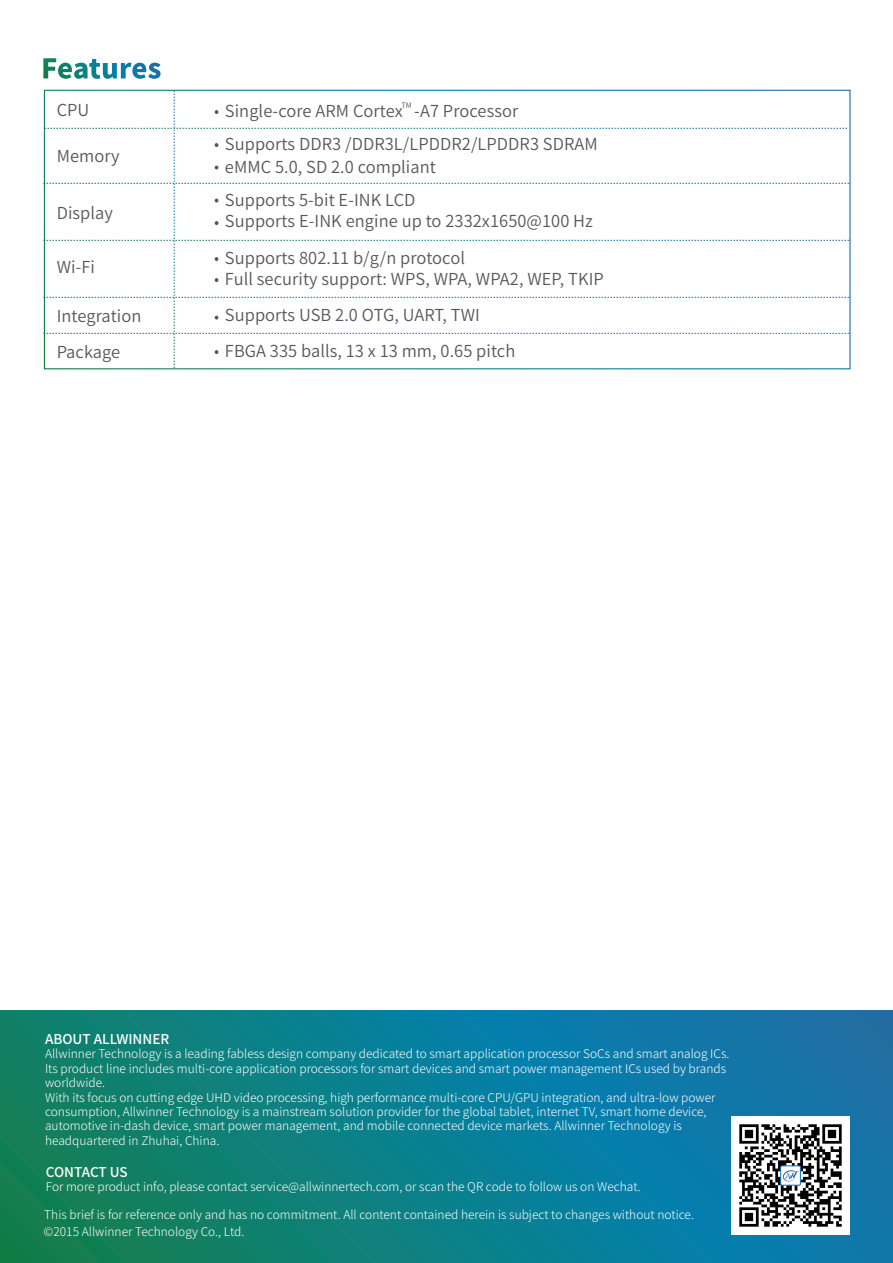
<style>
.page{position:relative;width:893px;height:1263px;background:#fff}
.page>*{position:absolute;margin:0;border:0;box-sizing:border-box;transform-origin:0 0}
.t1{font:16.5px/33px "Source Han Sans CN";letter-spacing:.005em;color:#57585a}
.t2{font:500 13.5px "Source Han Sans CN";color:#fff}
.t3{font:300 12px/14.4px "Source Han Sans CN";color:#fff}
.t4{font:7.5px "Source Han Sans CN";color:#57585a}
</style>
<div class="page">
<svg style="left:0;top:1011px;width:893px;height:252px;background:#0d7d8b"></svg>
<svg style="left:43px;top:58px;width:118px;height:21px"></svg>
<svg style="left:43px;top:90px;width:808px;height:278px"></svg>
<img style="left:732px;top:1117px;width:117px;height:117px">
<div style="left:781px;top:1166px;width:19px;height:19px;background:#fff"></div>
<div style="left:780px;top:1165px;width:21px;height:20px;border:1px solid #1074bc"></div>
<svg style="left:783px;top:1170px;width:16px;height:11px"></svg>
<p class="t4" style="left:401px;top:101px;width:12px">TM</p>
<h1 class="t1" style="left:57px;top:94px;width:34px">CPU</h1>
<h1 class="t1" style="left:225px;top:95px;width:374px">Single-core ARM Cortex -A7 Processor<br>Supports DDR3 /DDR3L/LPDDR2/LPDDR3 SDRAM</h1>
<h1 class="t1" style="left:225px;top:151px;width:213px">eMMC 5.0, SD 2.0 compliant<br>Supports 5-bit E-INK LCD</h1>
<h1 class="t1" style="left:225px;top:205px;width:370px">Supports E-INK engine up to 2332x1650@100 Hz</h1>
<h1 class="t1" style="left:225px;top:247px;width:380px;line-height:21.8px">Supports 802.11 b/g/n protocol<br>Full security support: WPS, WPA, WPA2, WEP, TKIP</h1>
<h1 class="t1" style="left:225px;top:298px;width:292px;line-height:36px">Supports USB 2.0 OTG, UART, TWI<br>FBGA 335 balls, 13 x 13 mm, 0.65 pitch</h1>
<h1 class="t1" style="left:57px;top:140px;width:65px">Memory</h1>
<h1 class="t1" style="left:57px;top:197px;width:58px">Display</h1>
<h1 class="t1" style="left:57px;top:251px;width:40px">Wi-Fi</h1>
<h1 class="t1" style="left:57px;top:298px;width:86px;line-height:36px">Integration<br>Package</h1>
<p class="t2" style="left:45px;top:1031px;width:126px">ABOUT ALLWINNER</p>
<p class="t3" style="left:45px;top:1047px;width:686px">Allwinner Technology is a leading fabless design company dedicated to smart application processor SoCs and smart analog ICs.<br>Its product line includes multi-core application processors for smart devices and smart power management ICs used by brands worldwide.<br>With its focus on cutting edge UHD video processing, high performance multi-core CPU/GPU integration, and ultra-low power consumption, Allwinner Technology is a mainstream solution provider for the global tablet, internet TV, smart home device, automotive in-dash device, smart power management, and mobile connected device markets. Allwinner Technology is headquartered in Zhuhai, China.</p>
<p class="t2" style="left:46px;top:1164px;width:83px">CONTACT US</p>
<p class="t3" style="left:46px;top:1180px;width:596px">For more product info, please contact service@allwinnertech.com, or scan the QR code to follow us on Wechat.</p>
<p class="t3" style="left:44px;top:1206px;width:652px;line-height:17.2px">This brief is for reference only and has no commitment. All content contained herein is subject to changes without notice. ©2015 Allwinner Technology Co., Ltd.</p>
</div>
